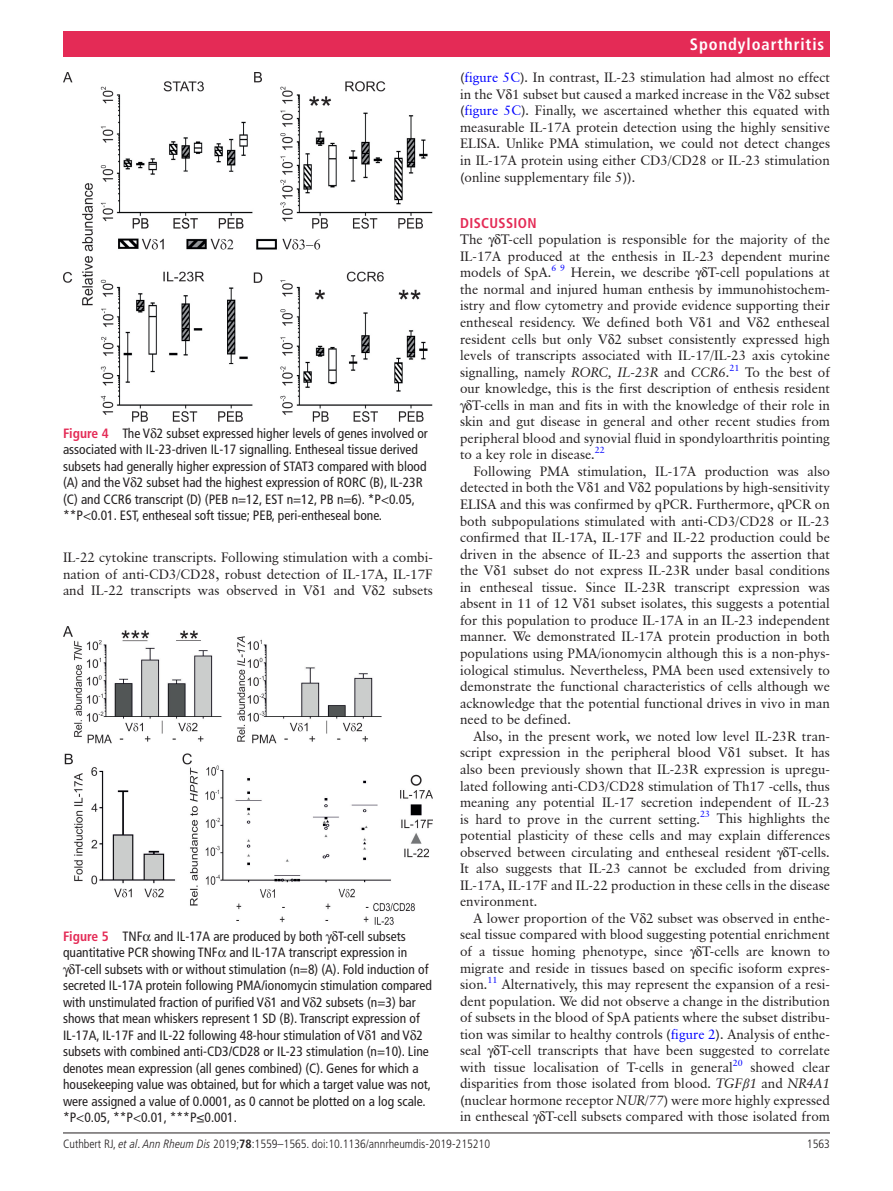
<style>
.page{position:relative;width:893px;height:1191px;background:#fff}
.page>*{position:absolute;margin:0;border:0;box-sizing:border-box;transform-origin:0 0}
.t1{font:700 condensed 16.5px "Frutiger LT Pro";letter-spacing:.055em;color:#fff}
.t2{font:700 condensed 14.25px "Frutiger LT Pro";color:#e42b56}
.t3{font:13.5px/16.5px "Classical Garamond BT";color:#231f20;text-align:justify}
.t4{font:condensed 13.5px/16.5px "Frutiger LT Pro";color:#231f20}
.t5{font:300 condensed 12px "Frutiger LT Pro";color:#231f20}
.t6{font:9px "Classical Garamond BT";color:#00f}
.s1{font-weight:700;color:#e42b56}
.s2{color:#00f}
.s3{font-style:italic}
.s4{font-family:"Times New Roman";font-style:italic}
.s5{font-weight:700}
</style>
<div class="page">
<hr style="left:63px;top:1132px;width:767px;height:1px;background:#231f20">
<div style="left:63px;top:31px;width:767px;height:25px;background:#e42b56"></div>
<img style="left:63px;top:627px;width:370px;height:297px">
<img style="left:63px;top:72px;width:370px;height:349px">
<p class="t4" style="left:63px;top:425px;width:366px"><span class="s1">Figure 4</span> The V 2 subset expressed higher levels of genes involved or associated with IL-23-driven IL-17 signalling. Entheseal tissue derived subsets had generally higher expression of STAT3 compared with blood (A) and the V 2 subset had the highest expression of RORC (B), IL-23R (C) and CCR6 transcript (D) (PEB n=12, EST n=12, PB n=6). *P&lt;0.05, **P&lt;0.01. EST, entheseal soft tissue; PEB, peri-entheseal bone.</p>
<p class="t3" style="left:63px;top:549px;width:371px">IL-22 cytokine transcripts. Following stimulation with a combi&shy;nation of anti-CD3/CD28, robust detection of IL-17A, IL-17F and IL-22 transcripts was observed in V 1 and V 2 subsets</p>
<p class="t4" style="left:63px;top:927px;width:344px"><span class="s1">Figure 5</span> TNF and IL-17A are produced by both T-cell subsets</p>
<p class="t4" style="left:63px;top:944px;width:346px">quantitative PCR showing TNF and IL-17A transcript expression in</p>
<p class="t4" style="left:75px;top:960px;width:355px">T-cell subsets with or without stimulation (n=8) (A). Fold induction of</p>
<p class="t4" style="left:63px;top:977px;width:371px">secreted IL-17A protein following PMA/ionomycin stimulation compared</p>
<p class="t4" style="left:63px;top:993px;width:354px">with unstimulated fraction of purified V 1 and V 2 subsets (n=3) bar</p>
<p class="t4" style="left:63px;top:1010px;width:358px">shows that mean whiskers represent 1 SD (B). Transcript expression of</p>
<p class="t4" style="left:63px;top:1026px;width:361px">IL-17A, IL-17F and IL-22 following 48-hour stimulation of V 1 and V 2</p>
<p class="t4" style="left:63px;top:1043px;width:367px">subsets with combined anti-CD3/CD28 or IL-23 stimulation (n=10). Line</p>
<p class="t4" style="left:63px;top:1059px;width:357px">denotes mean expression (all genes combined) (C). Genes for which a</p>
<p class="t4" style="left:63px;top:1076px;width:370px">housekeeping value was obtained, but for which a target value was not,</p>
<p class="t4" style="left:63px;top:1092px;width:364px">were assigned a value of 0.0001, as 0 cannot be plotted on a log scale.</p>
<p class="t4" style="left:63px;top:1109px;width:175px">*P&lt;0.05, **P&lt;0.01, ***P≤0.001.</p>
<p class="t1" style="left:690px;top:34px;width:136px">Spondyloarthritis</p>
<p class="t3" style="left:460px;top:69px;width:371px">(<span class="s2">figure 5C</span>). In contrast, IL-23 stimulation had almost no effect in the V 1 subset but caused a marked increase in the V 2 subset (<span class="s2">figure 5C</span>). Finally, we ascertained whether this equated with measurable IL-17A protein detection using the highly sensitive ELISA. Unlike PMA stimulation, we could not detect changes in IL-17A protein using either CD3/CD28 or IL-23 stimulation (online supplementary file 5)).</p>
<p class="t2" style="left:460px;top:214px;width:8px">Disc</p>
<p class="t2" style="left:489px;top:214px;width:17px">ussio</p>
<p class="t2" style="left:527px;top:214px;width:11px">n</p>
<p class="t3" style="left:460px;top:231px;width:24px">The</p>
<p class="t3" style="left:460px;top:231px;width:371px;text-indent:41px">T-cell population is responsible for the majority of the IL-17A produced at the enthesis in IL-23 dependent murine models of SpA.<sup>6</sup> <sup>9</sup> Herein, we describe</p>
<p class="t3" style="left:708px;top:264px;width:124px">T-cell populations at</p>
<p class="t3" style="left:460px;top:281px;width:371px">the normal and injured human enthesis by immunohistochem-</p>
<p class="t3" style="left:460px;top:297px;width:371px">istry and flow cytometry and provide evidence supporting their</p>
<p class="t3" style="left:460px;top:314px;width:371px">entheseal residency. We defined both V 1 and V 2 entheseal</p>
<p class="t3" style="left:460px;top:330px;width:371px">resident cells but only V 2 subset consistently expressed high</p>
<p class="t3" style="left:460px;top:347px;width:371px">levels of transcripts associated with IL-17/IL-23 axis cytokine</p>
<p class="t3" style="left:460px;top:363px;width:371px">signalling, namely <span class="s3">RORC, IL-23R</span> and <span class="s3">CCR6</span>.<sup>21</sup> To the best of</p>
<p class="t3" style="left:460px;top:380px;width:371px">our knowledge, this is the first description of enthesis resident</p>
<p class="t3" style="left:472px;top:396px;width:359px">T-cells in man and fits in with the knowledge of their role in</p>
<p class="t3" style="left:460px;top:413px;width:371px">skin and gut disease in general and other recent studies from</p>
<p class="t3" style="left:460px;top:430px;width:371px">peripheral blood and synovial fluid in spondyloarthritis pointing</p>
<p class="t3" style="left:460px;top:446px;width:136px">to a key role in disease.</p>
<p class="t6" style="left:595px;top:444px;width:11px">22</p>
<p class="t3" style="left:460px;top:463px;width:371px;text-indent:14px">Following PMA stimulation, IL-17A production was also detected in both the V 1 and V 2 populations by high-sensitivity ELISA and this was confirmed by qPCR. Furthermore, qPCR on both subpopulations stimulated with anti-CD3/CD28 or IL-23 confirmed that IL-17A, IL-17F and IL-22 production could be driven in the absence of IL-23 and supports the assertion that the V 1 subset do not express IL-23R under basal conditions in entheseal tissue. Since IL-23R transcript expression was absent in 11 of 12 V 1 subset isolates, this suggests a potential for this population to produce IL-17A in an IL-23 independent manner. We demonstrated IL-17A protein production in both populations using PMA/ionomycin although this is a non-phys&shy;iological stimulus. Nevertheless, PMA been used extensively to demonstrate the functional characteristics of cells although we acknowledge that the potential functional drives in vivo in man need to be defined.</p>
<p class="t3" style="left:460px;top:727px;width:371px;text-indent:14px">Also, in the present work, we noted low level IL-23R tran&shy;script expression in the peripheral blood V 1 subset. It has also been previously shown that IL-23R expression is upregu&shy;lated following anti-CD3/CD28 stimulation of Th17 -cells, thus meaning any potential IL-17 secretion independent of IL-23 is hard to prove in the current setting.</p>
<p class="t6" style="left:700px;top:808px;width:11px">23</p>
<p class="t3" style="left:460px;top:810px;width:371px;text-indent:257px">This highlights the potential plasticity of these cells and may explain differences observed between circulating and entheseal resident</p>
<p class="t3" style="left:460px;top:843px;width:371px;text-indent:329px">T-cells.<br>It also suggests that IL-23 cannot be excluded from driving IL-17A, IL-17F and IL-22 production in these cells in the disease environment.</p>
<p class="t3" style="left:460px;top:909px;width:371px;text-indent:14px">A lower proportion of the V 2 subset was observed in enthe&shy;seal tissue compared with blood suggesting potential enrichment of a tissue homing phenotype, since</p>
<p class="t3" style="left:460px;top:942px;width:371px;text-indent:242px">T-cells are known to migrate and reside in tissues based on specific isoform expres&shy;sion.</p>
<p class="t6" style="left:488px;top:974px;width:11px">11</p>
<p class="t3" style="left:460px;top:975px;width:371px;text-indent:42px">Alternatively, this may represent the expansion of a resi&shy;dent population. We did not observe a change in the distribution of subsets in the blood of SpA patients where the subset distribu&shy;tion was similar to healthy controls (<span class="s2">figure 2</span>). Analysis of enthe&shy;seal</p>
<p class="t3" style="left:460px;top:1042px;width:371px;text-indent:40px">T-cell transcripts that have been suggested to correlate with tissue localisation of T-cells in general</p>
<p class="t6" style="left:733px;top:1057px;width:11px">20</p>
<p class="t3" style="left:460px;top:1058px;width:371px;text-indent:290px">showed clear disparities from those isolated from blood. <span class="s3">TGF</span><span class="s4">β</span><span class="s3">1</span> and <span class="s3">NR4A1 </span>(nuclear hormone receptor <span class="s3">NUR/77</span>) were more highly expressed in entheseal T-cell subsets compared with those isolated from</p>
<p class="t5" style="left:63px;top:1136px;width:429px">Cuthbert RJ, <span class="s3">et al</span>. <span class="s3">Ann Rheum Dis</span> 2019;<span class="s5">78</span>:1559–1565. doi:10.1136/annrheumdis-2019-215210</p>
<p class="t5" style="left:807px;top:1136px;width:25px">1563</p>
</div>
